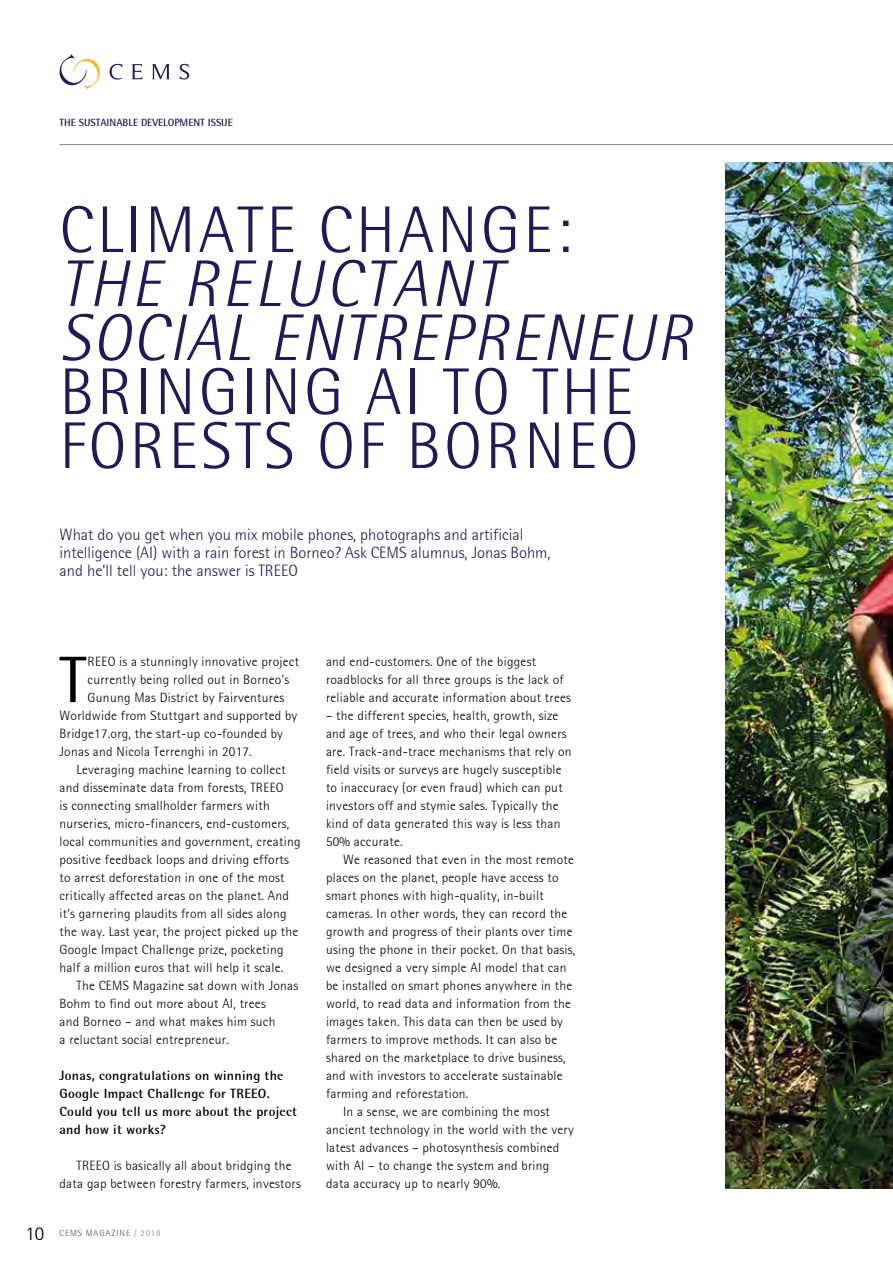
<style>
.page{position:relative;width:893px;height:1263px;background:#fff}
.page>*{position:absolute;margin:0;border:0;box-sizing:border-box;transform-origin:0 0}
.t1{font:300 66px/54px "Rotis Semi Sans";letter-spacing:.05em;color:#231956}
.t2{font:italic 300 66px/54px "Rotis Semi Sans";letter-spacing:.03em;color:#231956}
.t3{font:65.7px "Rotis Semi Sans";color:#000}
.t4{font:300 16.5px/18px "Rotis Semi Sans";color:#231956}
.t5{font:300 13.5px/18px "Rotis Semi Sans";letter-spacing:.02em;color:#000}
.t6{font:700 13.5px/18px "Rotis Semi Sans";letter-spacing:.02em;color:#000}
.t7{font:700 10.5px "Rotis Semi Sans";color:#231956}
.t8{font:300 9px "Rotis Semi Sans";letter-spacing:.1em;color:#575756}
.s1{font-size:19.5px;color:#000}
.s2{color:#878787}
</style>
<div class="page">
<svg style="left:59px;top:54px;width:41px;height:35px"></svg>
<svg style="left:110px;top:64px;width:13px;height:16px"></svg>
<svg style="left:132px;top:64px;width:11px;height:15px"></svg>
<svg style="left:152px;top:64px;width:18px;height:15px"></svg>
<svg style="left:180px;top:64px;width:9px;height:16px"></svg>
<hr style="left:60px;top:144px;width:833px;height:1px;background:#878787">
<img style="left:726px;top:162px;width:167px;height:1026px">
<p class="t7" style="left:60px;top:116px;width:175px">THE SUSTAINABLE DEVELOPMENT ISSUE</p>
<h1 class="t1" style="left:60px;top:203px;width:514px">CLIMATE CHANGE:</h1>
<h1 class="t2" style="left:60px;top:256px;width:634px">THE RELUCTANT<br>SOCIAL ENTREPRENEUR</h1>
<h1 class="t1" style="left:60px;top:365px;width:580px">BRINGING AI TO THE<br>FORESTS OF BORNEO</h1>
<p class="t4" style="left:60px;top:525px;width:493px">What do you get when you mix mobile phones, photographs and artificial intelligence (AI) with a rain forest in Borneo? Ask CEMS alumnus, Jonas Bohm, and he’ll tell you: the answer is TREEO</p>
<h2 class="t3" style="left:60px;top:641px;width:28px">T</h2>
<p class="t5" style="left:88px;top:652px;width:213px">REEO is a stunningly innovative project</p>
<p class="t5" style="left:88px;top:670px;width:203px">currently being rolled out in Borneo’s</p>
<p class="t5" style="left:88px;top:688px;width:198px">Gunung Mas District by Fairventures</p>
<p class="t5" style="left:60px;top:706px;width:239px">Worldwide from Stuttgart and supported by</p>
<p class="t5" style="left:60px;top:724px;width:225px">Bridge17.org, the start-up co-founded by</p>
<p class="t5" style="left:60px;top:742px;width:194px">Jonas and Nicola Terrenghi in 2017.</p>
<p class="t5" style="left:77px;top:760px;width:211px">Leveraging machine learning to collect</p>
<p class="t5" style="left:60px;top:778px;width:226px">and disseminate data from forests, TREEO</p>
<p class="t5" style="left:60px;top:796px;width:212px">is connecting smallholder farmers with</p>
<p class="t5" style="left:60px;top:814px;width:231px">nurseries, micro-financers, end-customers,</p>
<p class="t5" style="left:60px;top:832px;width:243px">local communities and government, creating</p>
<p class="t5" style="left:60px;top:850px;width:231px">positive feedback loops and driving efforts</p>
<p class="t5" style="left:60px;top:868px;width:227px">to arrest deforestation in one of the most</p>
<p class="t5" style="left:60px;top:886px;width:231px">critically affected areas on the planet. And</p>
<p class="t5" style="left:60px;top:904px;width:229px">it’s garnering plaudits from all sides along</p>
<p class="t5" style="left:60px;top:922px;width:240px">the way. Last year, the project picked up the</p>
<p class="t5" style="left:60px;top:940px;width:225px">Google Impact Challenge prize, pocketing</p>
<p class="t5" style="left:60px;top:958px;width:225px">half a million euros that will help it scale.</p>
<p class="t5" style="left:77px;top:976px;width:223px">The CEMS Magazine sat down with Jonas</p>
<p class="t5" style="left:60px;top:994px;width:208px">Bohm to find out more about AI, trees</p>
<p class="t5" style="left:60px;top:1012px;width:217px">and Borneo – and what makes him such</p>
<p class="t5" style="left:60px;top:1030px;width:171px">a reluctant social entrepreneur.</p>
<p class="t6" style="left:60px;top:1066px;width:239px">Jonas, congratulations on winning the<br>Google Impact Challenge for TREEO.<br>Could you tell us more about the project and how it works?</p>
<p class="t5" style="left:60px;top:1156px;width:243px;text-align:center">TREEO is basically all about bridging the data gap between forestry farmers, investors</p>
<p class="t8" style="left:26px;top:1228px;width:137px"><span class="s1">10</span> CEMS MAGAZINE <span class="s2">/ 2019</span></p>
<p class="t5" style="left:326px;top:652px;width:247px">and end-customers. One of the biggest roadblocks for all three groups is the lack of reliable and accurate information about trees</p>
<p class="t5" style="left:326px;top:706px;width:247px">– the different species, health, growth, size and age of trees, and who their legal owners are. Track-and-trace mechanisms that rely on field visits or surveys are hugely susceptible to inaccuracy (or even fraud) which can put investors off and stymie sales. Typically the kind of data generated this way is less than 50% accurate.</p>
<p class="t5" style="left:343px;top:850px;width:232px">We reasoned that even in the most remote</p>
<p class="t5" style="left:326px;top:868px;width:234px">places on the planet, people have access to</p>
<p class="t5" style="left:326px;top:886px;width:219px">smart phones with high-quality, in-built</p>
<p class="t5" style="left:326px;top:904px;width:243px">cameras. In other words, they can record the</p>
<p class="t5" style="left:326px;top:922px;width:248px">growth and progress of their plants over time</p>
<p class="t5" style="left:326px;top:940px;width:251px">using the phone in their pocket. On that basis,</p>
<p class="t5" style="left:326px;top:958px;width:242px">we designed a very simple AI model that can</p>
<p class="t5" style="left:326px;top:976px;width:248px">be installed on smart phones anywhere in the</p>
<p class="t5" style="left:326px;top:994px;width:247px">world, to read data and information from the</p>
<p class="t5" style="left:326px;top:1012px;width:238px">images taken. This data can then be used by</p>
<p class="t5" style="left:326px;top:1030px;width:233px">farmers to improve methods. It can also be</p>
<p class="t5" style="left:326px;top:1048px;width:241px">shared on the marketplace to drive business,</p>
<p class="t5" style="left:326px;top:1066px;width:238px">and with investors to accelerate sustainable</p>
<p class="t5" style="left:326px;top:1084px;width:144px">farming and reforestation.</p>
<p class="t5" style="left:343px;top:1102px;width:208px">In a sense, we are combining the most</p>
<p class="t5" style="left:326px;top:1120px;width:249px">ancient technology in the world with the very</p>
<p class="t5" style="left:326px;top:1138px;width:235px">latest advances – photosynthesis combined</p>
<p class="t5" style="left:326px;top:1156px;width:225px">with AI – to change the system and bring</p>
<p class="t5" style="left:326px;top:1174px;width:176px">data accuracy up to nearly 90%.</p>
</div>
